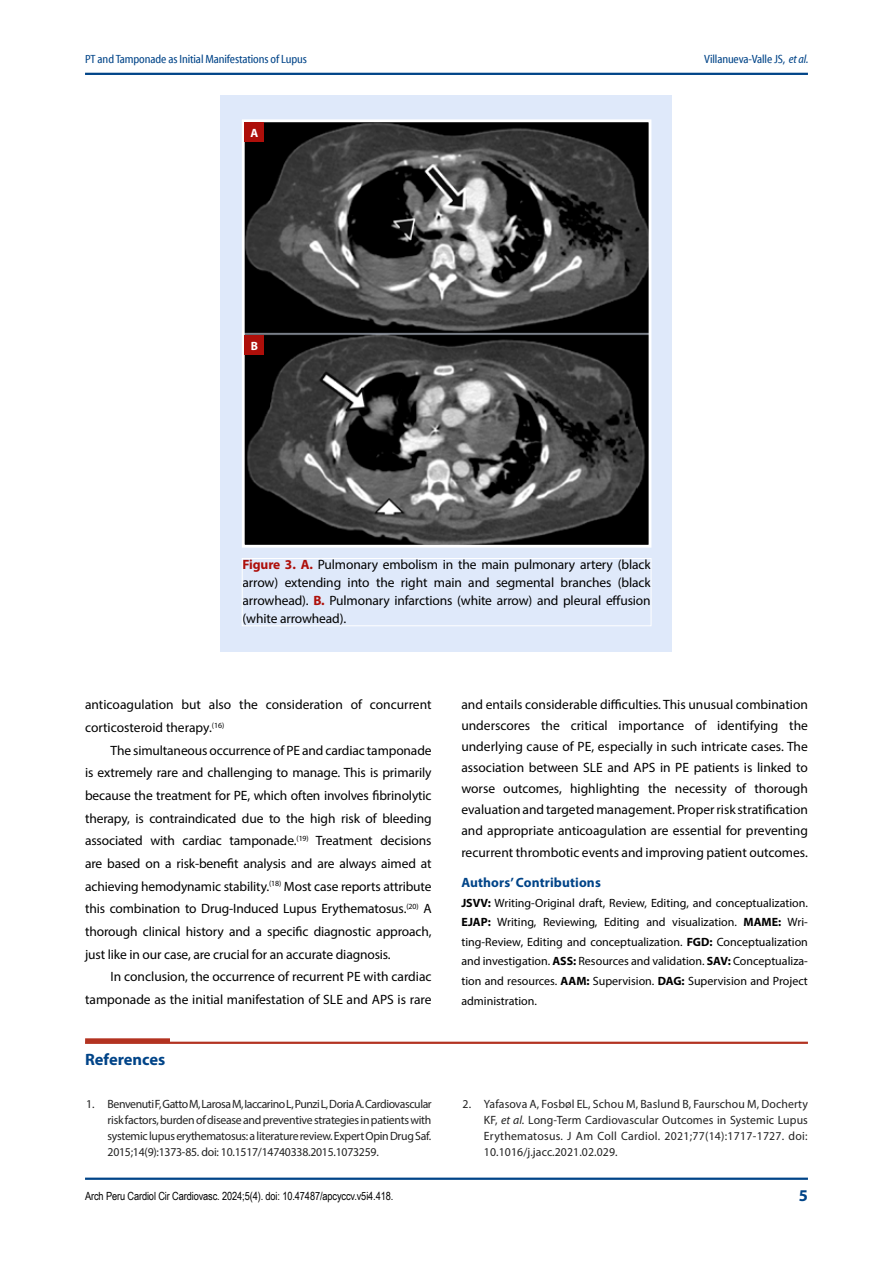
<style>
.page{position:relative;width:893px;height:1263px;background:#fff}
.page>*{position:absolute;margin:0;border:0;box-sizing:border-box;transform-origin:0 0}
.t1{font:700 16.5px "Myriad Pro";color:#048}
.t2{font:13.5px/22.6px "Myriad Pro";color:#000;text-align:justify}
.t3{font:700 13.5px "Myriad Pro";letter-spacing:.01em;color:#048}
.t4{font:12px/16px "Myriad Pro";color:#212121;text-align:justify}
.t5{font:12px/19.6px "Myriad Pro";color:#000;text-align:justify}
.t6{font:12px "Myriad Cn Web";letter-spacing:-.01em;color:#048}
.t7{font:700 12px "Myriad Pro";color:#fff}
.t8{font:11.25px "Arial Narrow";letter-spacing:-.01em;color:#000}
.s1{font-family:"Myriad Cn It Web"}
.s2{font-weight:700;color:#ae0f0a}
.s3{font-weight:700}
.s4{font-style:italic}
</style>
<div class="page">
<hr style="left:85px;top:73px;width:723px;height:2px;background:#048">
<hr style="left:85px;top:1177px;width:723px;height:3px;background:#048">
<div style="left:221px;top:96px;width:451px;height:556px;background:#dfe9fa"></div>
<div style="left:242px;top:558px;width:409px;height:68px;border:1px solid #fff"></div>
<img style="left:246px;top:123px;width:401px;height:421px">
<div style="left:242px;top:119px;width:409px;height:429px;border:3px solid #fff"></div>
<div style="left:245px;top:122px;width:19px;height:20px;background:#ae0f0a"></div>
<div style="left:245px;top:335px;width:19px;height:19px;background:#ae0f0a"></div>
<svg style="left:85px;top:1038px;width:723px;height:6px"></svg>
<p class="t6" style="left:85px;top:53px;width:223px">PT and Tamponade as Initial Manifestations of Lupus</p>
<p class="t6" style="left:704px;top:53px;width:106px">Villanueva-Valle JS, <span class="s1">et al.</span></p>
<p class="t7" style="left:250px;top:125px;width:9px">A</p>
<p class="t7" style="left:251px;top:338px;width:9px">B</p>
<p class="t2" style="left:243px;top:555px;width:410px;line-height:18px"><span class="s2">Figure 3. A.</span> Pulmonary embolism in the main pulmonary artery (black arrow) extending into the right main and segmental branches (black arrowhead). <span class="s2">B.</span> Pulmonary infarctions (white arrow) and pleural effusion (white arrowhead).</p>
<p class="t2" style="left:85px;top:693px;width:348px">anticoagulation but also the consideration of concurrent corticosteroid therapy.<sup>(16)</sup></p>
<p class="t2" style="left:85px;top:739px;width:348px;text-indent:26px">The simultaneous occurrence of PE and cardiac tamponade is extremely rare and challenging to manage. This is primarily because the treatment for PE, which often involves fibrinolytic therapy, is contraindicated due to the high risk of bleeding associated with cardiac tamponade.<sup>(19)</sup> Treatment decisions are based on a risk-benefit analysis and are always aimed at achieving hemodynamic stability.<sup>(18)</sup> Most case reports attribute this combination to Drug-Induced Lupus Erythematosus.<sup>(20)</sup> A thorough clinical history and a specific diagnostic approach, just like in our case, are crucial for an accurate diagnosis.</p>
<p class="t2" style="left:85px;top:965px;width:348px;text-align:right">In conclusion, the occurrence of recurrent PE with cardiac tamponade as the initial manifestation of SLE and APS is rare</p>
<p class="t1" style="left:85px;top:1049px;width:82px">References</p>
<p class="t2" style="left:461px;top:694px;width:348px;line-height:21px">and entails considerable difficulties. This unusual combination underscores the critical importance of identifying the underlying cause of PE, especially in such intricate cases. The association between SLE and APS in PE patients is linked to worse outcomes, highlighting the necessity of thorough evaluation and targeted management. Proper risk stratification and appropriate anticoagulation are essential for preventing recurrent thrombotic events and improving patient outcomes.</p>
<p class="t3" style="left:461px;top:874px;width:141px">Authors’ Contributions</p>
<p class="t5" style="left:461px;top:892px;width:348px"><span class="s3">JSVV:</span> Writing-Original draft, Review, Editing, and conceptualization.<br><span class="s3">EJAP:</span> Writing, Reviewing, Editing and visualization. <span class="s3">MAME:</span> Wri&shy;ting-Review, Editing and conceptualization. <span class="s3">FGD:</span> Conceptualization and investigation. <span class="s3">ASS:</span> Resources and validation. <span class="s3">SAV:</span> Conceptualiza&shy;tion and resources. <span class="s3">AAM:</span> Supervision. <span class="s3">DAG:</span> Supervision and Project administration.</p>
<p class="t4" style="left:108px;top:1095px;width:326px;text-indent:-21px">1. Benvenuti F, Gatto M, Larosa M, Iaccarino L, Punzi L, Doria A. Cardiovascular risk factors, burden of disease and preventive strategies in patients with systemic lupus erythematosus: a literature review. Expert Opin Drug Saf.<br>2015;14(9):1373-85. doi: 10.1517/14740338.2015.1073259.</p>
<p class="t4" style="left:484px;top:1095px;width:325px;text-indent:-21px">2. Yafasova A, Fosbøl EL, Schou M, Baslund B, Faurschou M, Docherty KF, <span class="s4">et al.</span> Long-Term Cardiovascular Outcomes in Systemic Lupus Erythematosus. J Am Coll Cardiol. 2021;77(14):1717-1727. doi:<br>10.1016/j.jacc.2021.02.029.</p>
<p class="t8" style="left:85px;top:1188px;width:310px">Arch Peru Cardiol Cir Cardiovasc. 2024;5(4). doi: 10.47487/apcyccv.v5i4.418.</p>
<p class="t1" style="left:799px;top:1184px;width:11px">5</p>
</div>
